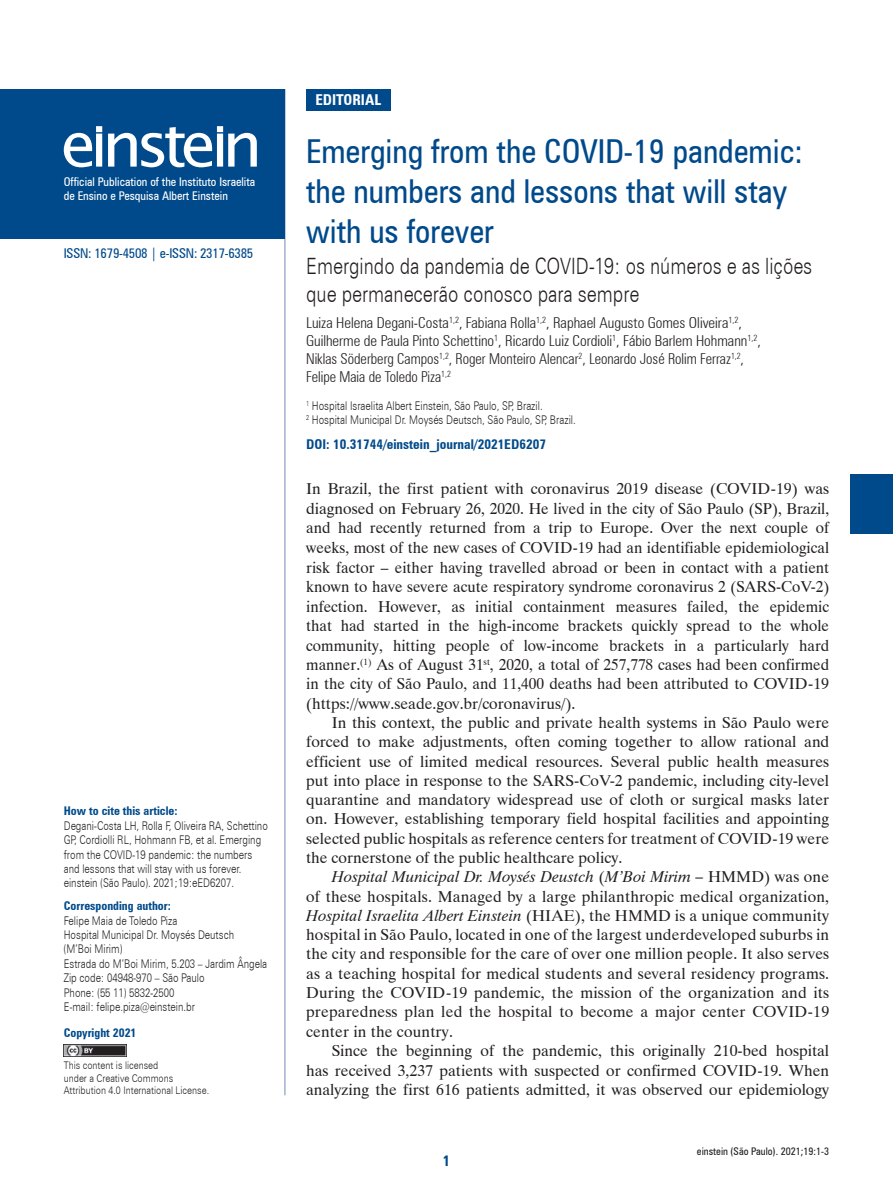
<style>
.page{position:relative;width:893px;height:1191px;background:#fff}
.page>*{position:absolute;margin:0;border:0;box-sizing:border-box;transform-origin:0 0}
.t1{font:condensed 33px/39.6px "Zurich BT";color:#004a8b}
.t2{font:300 22.5px/27px "Zurich BT";color:#231f20;scale:.8 1}
.t3{font:15.75px/19.4px "Dutch 801 BT";color:#231f20;text-align:justify}
.t4{font:300 condensed 15px/18px "Zurich BT";color:#231f20}
.t5{font:700 condensed 15px "Zurich BT";color:#fff}
.t6{font:700 condensed 15px "Zurich BT";color:#004a8b}
.t7{font:700 condensed 13.5px "Zurich BT";color:#004a8b}
.t8{font:condensed 13.5px "Zurich BT";letter-spacing:-.02em;color:#004a8b}
.t9{font:300 12px/14.4px "Zurich BT";color:#231f20;scale:.8 1}
.t10{font:condensed 12px/14.4px "Zurich BT";color:#fff}
.t11{font:700 condensed 12px "Zurich BT";color:#004a8b}
.t12{font:300 10.5px/12.6px "Zurich BT";color:#231f20;scale:.85 1}
.t13{font:condensed 10.5px "Zurich BT";color:#231f20}
.s1{font-style:italic}
</style>
<div class="page">
<img style="left:64px;top:1044px;width:63px;height:12px">
<hr style="left:284px;top:89px;width:2px;height:1006px;background:#a2b0d2">
<div style="left:0;top:89px;width:284px;height:149px;background:#004a8b"></div>
<div style="left:850px;top:474px;width:43px;height:60px;background:#004a8b"></div>
<svg style="left:108px;top:126px;width:149px;height:41px"></svg>
<svg style="left:64px;top:126px;width:38px;height:41px"></svg>
<div style="left:306px;top:89px;width:84px;height:21px;background:#004a8b"></div>
<p class="t10" style="left:64px;top:174px;width:193px">Official Publication of the Instituto Israelita de Ensino e Pesquisa Albert Einstein</p>
<p class="t8" style="left:64px;top:245px;width:191px">ISSN: 1679-4508 | e-ISSN: 2317-6385</p>
<p class="t11" style="left:64px;top:803px;width:115px">How to cite this article:</p>
<p class="t9" style="left:64px;top:818px;width:257px">Degani-Costa LH, Rolla F, Oliveira RA, Schettino GP, Cordiolli RL, Hohmann FB, et al. Emerging from the COVID-19 pandemic: the numbers and lessons that will stay with us forever. einstein (São Paulo). 2021;19:eED6207.</p>
<p class="t11" style="left:64px;top:898px;width:109px">Corresponding author:</p>
<p class="t9" style="left:64px;top:913px;width:256px">Felipe Maia de Toledo Piza<br>Hospital Municipal Dr. Moysés Deutsch<br>(M’Boi Mirim)<br>Estrada do M’Boi Mirim, 5.203 – Jardim Ângela<br>Zip code: 04948-970 – São Paulo<br>Phone: (55 11) 5832-2500<br>E-mail: felipe.piza@einstein.br</p>
<p class="t11" style="left:64px;top:1025px;width:74px">Copyright 2021</p>
<p class="t12" style="left:64px;top:1058px;width:173px">This content is licensed<br>under a Creative Commons<br>Attribution 4.0 International License.</p>
<p class="t5" style="left:315px;top:91px;width:67px">EDITORIAL</p>
<h1 class="t1" style="left:306px;top:131px;width:498px">Emerging from the COVID-19 pandemic: the numbers and lessons that will stay with us forever</h1>
<h2 class="t2" style="left:306px;top:253px;width:634px">Emergindo da pandemia de COVID-19: os números e as lições que permanecerão conosco para sempre</h2>
<p class="t4" style="left:306px;top:314px;width:456px">Luiza Helena Degani-Costa<sup>1,2</sup>, Fabiana Rolla<sup>1,2</sup>, Raphael Augusto Gomes Oliveira<sup>1,2</sup>, Guilherme de Paula Pinto Schettino<sup>1</sup>, Ricardo Luiz Cordioli<sup>1</sup>, Fábio Barlem Hohmann<sup>1,2</sup>, Niklas Söderberg Campos<sup>1,2</sup>, Roger Monteiro Alencar<sup>2</sup>, Leonardo José Rolim Ferraz<sup>1,2</sup>, Felipe Maia de Toledo Piza<sup>1,2</sup></p>
<p class="t9" style="left:306px;top:398px;width:339px"><sup>1</sup> Hospital Israelita Albert Einstein, São Paulo, SP, Brazil.<br><sup>2</sup> Hospital Municipal Dr. Moysés Deutsch, São Paulo, SP, Brazil.</p>
<p class="t7" style="left:306px;top:436px;width:241px">DOI: 10.31744/einstein_journal/2021ED6207</p>
<p class="t3" style="left:306px;top:479px;width:525px">In Brazil, the first patient with coronavirus 2019 disease (COVID-19) was diagnosed on February 26, 2020. He lived in the city of São Paulo (SP), Brazil, and had recently returned from a trip to Europe. Over the next couple of weeks, most of the new cases of COVID-19 had an identifiable epidemiological risk factor – either having travelled abroad or been in contact with a patient known to have severe acute respiratory syndrome coronavirus 2 (SARS-CoV-2) infection. However, as initial containment measures failed, the epidemic that had started in the high-income brackets quickly spread to the whole community, hitting people of low-income brackets in a particularly hard manner.<sup>(1)</sup> As of August 31<sup>st</sup>, 2020, a total of 257,778 cases had been confirmed in the city of São Paulo, and 11,400 deaths had been attributed to COVID-19 (https://www.seade.gov.br/coronavirus/).</p>
<p class="t3" style="left:306px;top:713px;width:525px;text-indent:26px">In this context, the public and private health systems in São Paulo were forced to make adjustments, often coming together to allow rational and efficient use of limited medical resources. Several public health measures put into place in response to the SARS-CoV-2 pandemic, including city-level quarantine and mandatory widespread use of cloth or surgical masks later on. However, establishing temporary field hospital facilities and appointing selected public hospitals as reference centers for treatment of COVID-19 were the cornerstone of the public healthcare policy.</p>
<p class="t3" style="left:306px;top:867px;width:525px;text-indent:26px"><span class="s1">Hospital Municipal Dr. Moysés Deustch</span> (<span class="s1">M’Boi Mirim –</span> HMMD) was one of these hospitals. Managed by a large philanthropic medical organization, <span class="s1">Hospital Israelita Albert Einstein</span> (HIAE), the HMMD is a unique community hospital in São Paulo, located in one of the largest underdeveloped suburbs in the city and responsible for the care of over one million people. It also serves as a teaching hospital for medical students and several residency programs.<br>During the COVID-19 pandemic, the mission of the organization and its preparedness plan led the hospital to become a major center COVID-19 center in the country.</p>
<p class="t3" style="left:306px;top:1040px;width:525px;text-indent:26px">Since the beginning of the pandemic, this originally 210-bed hospital has received 3,237 patients with suspected or confirmed COVID-19. When analyzing the first 616 patients admitted, it was observed our epidemiology</p>
<p class="t6" style="left:443px;top:1151px;width:9px">1</p>
<p class="t13" style="left:697px;top:1144px;width:134px">einstein (São Paulo). 2021;19:1-3</p>
</div>
